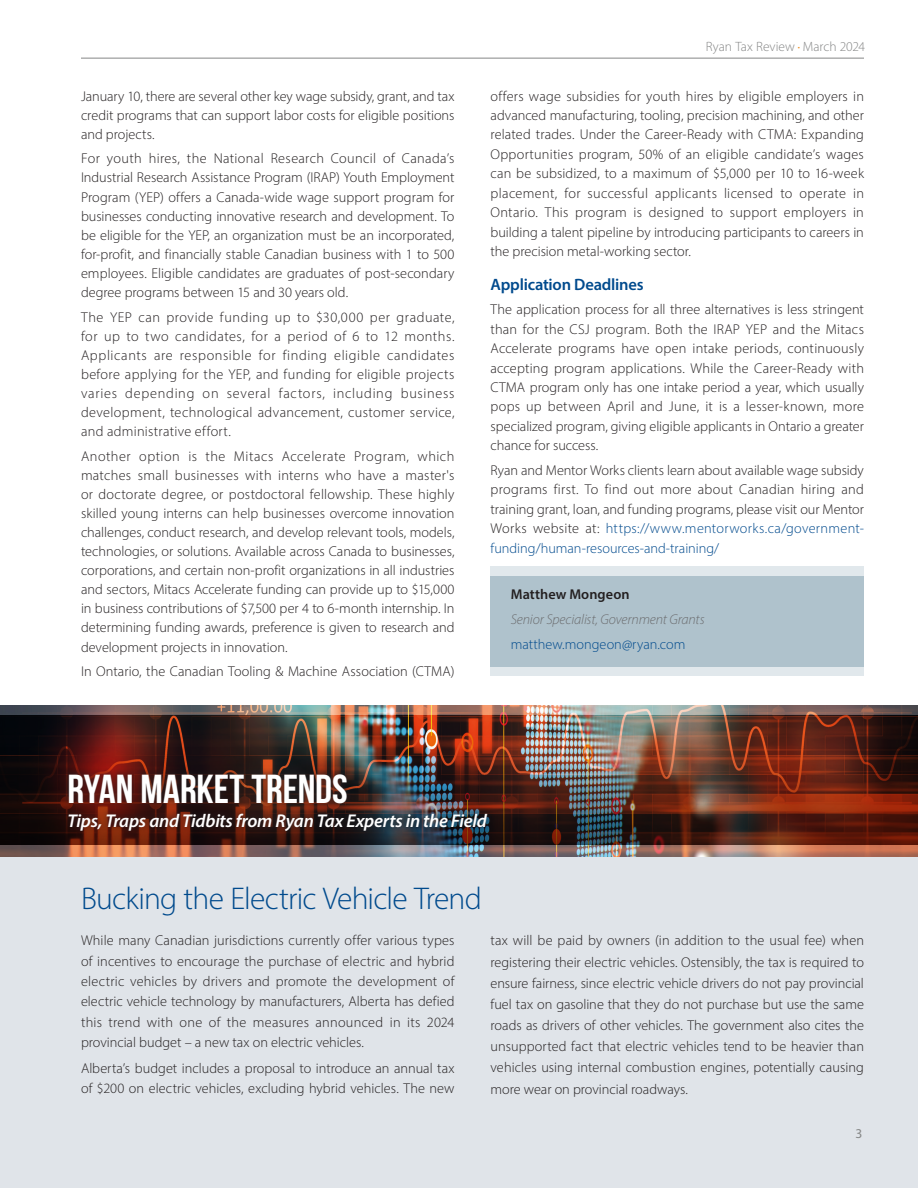
<style>
.page{position:relative;width:918px;height:1188px;background:#fff}
.page>*{position:absolute;margin:0;border:0;box-sizing:border-box;transform-origin:0 0}
.t1{font:700 40.5px "Bebas Neue";color:#fff}
.t2{font:300 31.5px "Myriad Pro";letter-spacing:-.025em;color:#004a8d}
.t3{font:italic 600 18.45px "Myriad Pro";letter-spacing:-.015em;color:#fff}
.t4{font:600 16.5px "Myriad Pro";letter-spacing:-.015em;color:#004a8d}
.t5{font:300 14.25px/19px "Myriad Pro";color:#231f20;text-align:justify}
.t6{font:italic 300 14.25px "Myriad Pro";letter-spacing:-.01em;color:#6c6d70}
.t7{font:300 14.25px "Myriad Pro";color:#004a8d}
.t8{font:600 14.25px "Myriad Pro";letter-spacing:.005em;color:#231f20}
.t9{font:300 13.5px "Myriad Pro";color:#858686}
.t10{font:13.5px "Myriad Pro";color:#858686}
.s1{font-size:9px;color:#ea8f29}
.s2{color:#004a8d}
</style>
<div class="page">
<div style="left:0;top:857px;width:918px;height:331px;background:#e0e4e9"></div>
<img style="left:1px;top:706px;width:917px;height:151px">
<img style="left:1px;top:715px;width:917px;height:30px">
<img style="left:0;top:745px;width:918px;height:100px">
<div style="left:62px;top:768px;width:291px;height:41px;background:#231f20;opacity:.9"></div>
<div style="left:63px;top:807px;width:430px;height:29px;background:#231f20;opacity:.9"></div>
<svg style="left:490px;top:567px;width:374px;height:109px"></svg>
<hr style="left:81px;top:58px;width:783px;height:1px;background:#858686">
<p class="t5" style="left:81px;top:86px;width:375px">January 10, there are several other key wage subsidy, grant, and tax credit programs that can support labor costs for eligible positions and projects.</p>
<p class="t5" style="left:81px;top:149px;width:375px">For youth hires, the National Research Council of Canada’s Industrial Research Assistance Program (IRAP) Youth Employment Program (YEP) offers a Canada-wide wage support program for businesses conducting innovative research and development. To be eligible for the YEP, an organization must be an incorporated, for-profit, and financially stable Canadian business with 1 to 500 employees. Eligible candidates are graduates of post-secondary degree programs between 15 and 30 years old.</p>
<p class="t5" style="left:81px;top:307px;width:375px">The YEP can provide funding up to $30,000 per graduate, for up to two candidates, for a period of 6 to 12 months.<br>Applicants are responsible for finding eligible candidates before applying for the YEP, and funding for eligible projects varies depending on several factors, including business development, technological advancement, customer service, and administrative effort.</p>
<p class="t5" style="left:81px;top:446px;width:375px">Another option is the Mitacs Accelerate Program, which matches small businesses with interns who have a master's or doctorate degree, or postdoctoral fellowship. These highly skilled young interns can help businesses overcome innovation challenges, conduct research, and develop relevant tools, models, technologies, or solutions. Available across Canada to businesses, corporations, and certain non-profit organizations in all industries and sectors, Mitacs Accelerate funding can provide up to $15,000 in business contributions of $7,500 per 4 to 6-month internship. In determining funding awards, preference is given to research and development projects in innovation.</p>
<p class="t5" style="left:81px;top:662px;width:375px">In Ontario, the Canadian Tooling &amp; Machine Association (CTMA)</p>
<p class="t9" style="left:706px;top:38px;width:161px">Ryan Tax Review <span class="s1">•</span> March 2024</p>
<p class="t5" style="left:491px;top:86px;width:375px">offers wage subsidies for youth hires by eligible employers in advanced manufacturing, tooling, precision machining, and other related trades. Under the Career-Ready with CTMA: Expanding Opportunities program, 50% of an eligible candidate’s wages can be subsidized, to a maximum of $5,000 per 10 to 16-week placement, for successful applicants licensed to operate in Ontario. This program is designed to support employers in building a talent pipeline by introducing participants to careers in the precision metal-working sector.</p>
<p class="t4" style="left:490px;top:274px;width:155px">Application Deadlines</p>
<p class="t5" style="left:490px;top:300px;width:375px">The application process for all three alternatives is less stringent than for the CSJ program. Both the IRAP YEP and the Mitacs Accelerate programs have open intake periods, continuously accepting program applications. While the Career-Ready with CTMA program only has one intake period a year, which usually pops up between April and June, it is a lesser-known, more specialized program, giving eligible applicants in Ontario a greater chance for success.</p>
<p class="t5" style="left:490px;top:460px;width:375px">Ryan and Mentor Works clients learn about available wage subsidy programs first. To find out more about Canadian hiring and training grant, loan, and funding programs, please visit our Mentor Works website at: <span class="s2">https://www.mentorworks.ca/government&shy;funding/human-resources-and-training/</span></p>
<p class="t8" style="left:511px;top:585px;width:120px">Matthew Mongeon</p>
<p class="t6" style="left:511px;top:611px;width:195px">Senior Specialist, Government Grants</p>
<p class="t7" style="left:511px;top:635px;width:176px">matthew.mongeon@ryan.com</p>
<h1 class="t1" style="left:67px;top:767px;width:282px">RYAN MARKET TRENDS</h1>
<p class="t3" style="left:67px;top:809px;width:421px">Tips, Traps and Tidbits from Ryan Tax Experts in the Field</p>
<h2 class="t2" style="left:81px;top:879px;width:402px">Bucking the Electric Vehicle Trend</h2>
<p class="t5" style="left:81px;top:930px;width:375px;line-height:20.4px">While many Canadian jurisdictions currently offer various types of incentives to encourage the purchase of electric and hybrid electric vehicles by drivers and promote the development of electric vehicle technology by manufacturers, Alberta has defied this trend with one of the measures announced in its 2024 provincial budget – a new tax on electric vehicles.</p>
<p class="t5" style="left:81px;top:1058px;width:375px;line-height:20.4px">Alberta’s budget includes a proposal to introduce an annual tax of $200 on electric vehicles, excluding hybrid vehicles. The new</p>
<p class="t5" style="left:491px;top:930px;width:375px;line-height:21.1px">tax will be paid by owners (in addition to the usual fee) when registering their electric vehicles. Ostensibly, the tax is required to ensure fairness, since electric vehicle drivers do not pay provincial fuel tax on gasoline that they do not purchase but use the same roads as drivers of other vehicles. The government also cites the unsupported fact that electric vehicles tend to be heavier than vehicles using internal combustion engines, potentially causing more wear on provincial roadways.</p>
<p class="t10" style="left:855px;top:1125px;width:8px">3</p>
</div>
